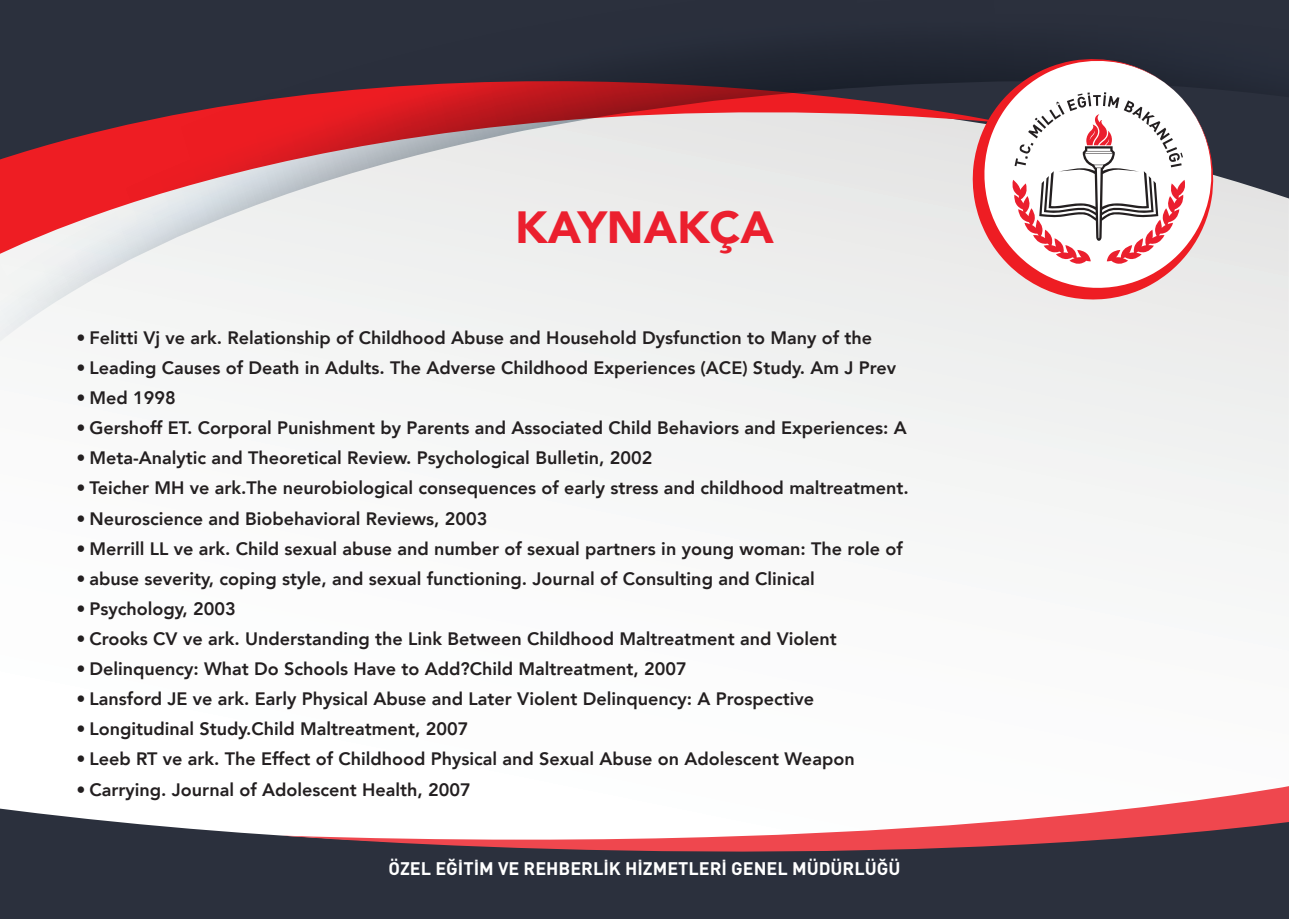
<style>
.page{position:relative;width:1289px;height:919px;background:#fff}
.page>*{position:absolute;margin:0;border:0;box-sizing:border-box;transform-origin:0 0}
.t1{font:900 45px "Avenir";color:#eb1f2e}
.t2{font:800 18px "Avenir";color:#231f20}
.t3{font:700 18px "DIN";color:#fff}
</style>
<div class="page">
<div style="left:373px;top:368px;width:915px;height:186px;background:#f4f5f4"></div>
<svg style="left:0;top:0;width:1288px;height:368px"></svg>
<svg style="left:967px;top:49px;width:256px;height:256px;background:#82848b"></svg>
<svg style="left:972px;top:58px;width:242px;height:242px"></svg>
<div style="left:0;top:808px;width:1288px;height:110px;background:#2b303d"></div>
<svg style="left:282px;top:786px;width:1006px;height:95px"></svg>
<svg style="left:1011px;top:92px;width:175px;height:173px"></svg>
<p class="t1" style="left:515px;top:188px;width:260px">KAYNAKÇA</p>
<p class="t2" style="left:77px;top:323px;width:797px">• Felitti Vj ve ark. Relationship of Childhood Abuse and Household Dysfunction to Many of the</p>
<p class="t2" style="left:77px;top:353px;width:821px">• Leading Causes of Death in Adults. The Adverse Childhood Experiences (ACE) Study. Am J Prev</p>
<p class="t2" style="left:77px;top:383px;width:101px">• Med 1998</p>
<p class="t2" style="left:77px;top:414px;width:831px">• Gershoff ET. Corporal Punishment by Parents and Associated Child Behaviors and Experiences: A</p>
<p class="t2" style="left:77px;top:444px;width:577px">• Meta-Analytic and Theoretical Review. Psychological Bulletin, 2002</p>
<p class="t2" style="left:77px;top:474px;width:833px">• Teicher MH ve ark.The neurobiological consequences of early stress and childhood maltreatment.</p>
<p class="t2" style="left:77px;top:504px;width:412px">• Neuroscience and Biobehavioral Reviews, 2003</p>
<p class="t2" style="left:77px;top:534px;width:827px">• Merrill LL ve ark. Child sexual abuse and number of sexual partners in young woman: The role of</p>
<p class="t2" style="left:77px;top:564px;width:739px">• abuse severity, coping style, and sexual functioning. Journal of Consulting and Clinical</p>
<p class="t2" style="left:77px;top:594px;width:161px">• Psychology, 2003</p>
<p class="t2" style="left:77px;top:624px;width:761px">• Crooks CV ve ark. Understanding the Link Between Childhood Maltreatment and Violent</p>
<p class="t2" style="left:77px;top:654px;width:612px">• Delinquency: What Do Schools Have to Add?Child Maltreatment, 2007</p>
<p class="t2" style="left:77px;top:685px;width:739px">• Lansford JE ve ark. Early Physical Abuse and Later Violent Delinquency: A Prospective</p>
<p class="t2" style="left:77px;top:715px;width:393px">• Longitudinal Study.Child Maltreatment, 2007</p>
<p class="t2" style="left:77px;top:745px;width:779px">• Leeb RT ve ark. The Effect of Childhood Physical and Sexual Abuse on Adolescent Weapon</p>
<p class="t2" style="left:77px;top:775px;width:396px">• Carrying. Journal of Adolescent Health, 2007</p>
<p class="t3" style="left:388px;top:857px;width:513px">ÖZEL EĞİTİM VE REHBERLİK HİZMETLERİ GENEL MÜDÜRLÜĞÜ</p>
</div>
